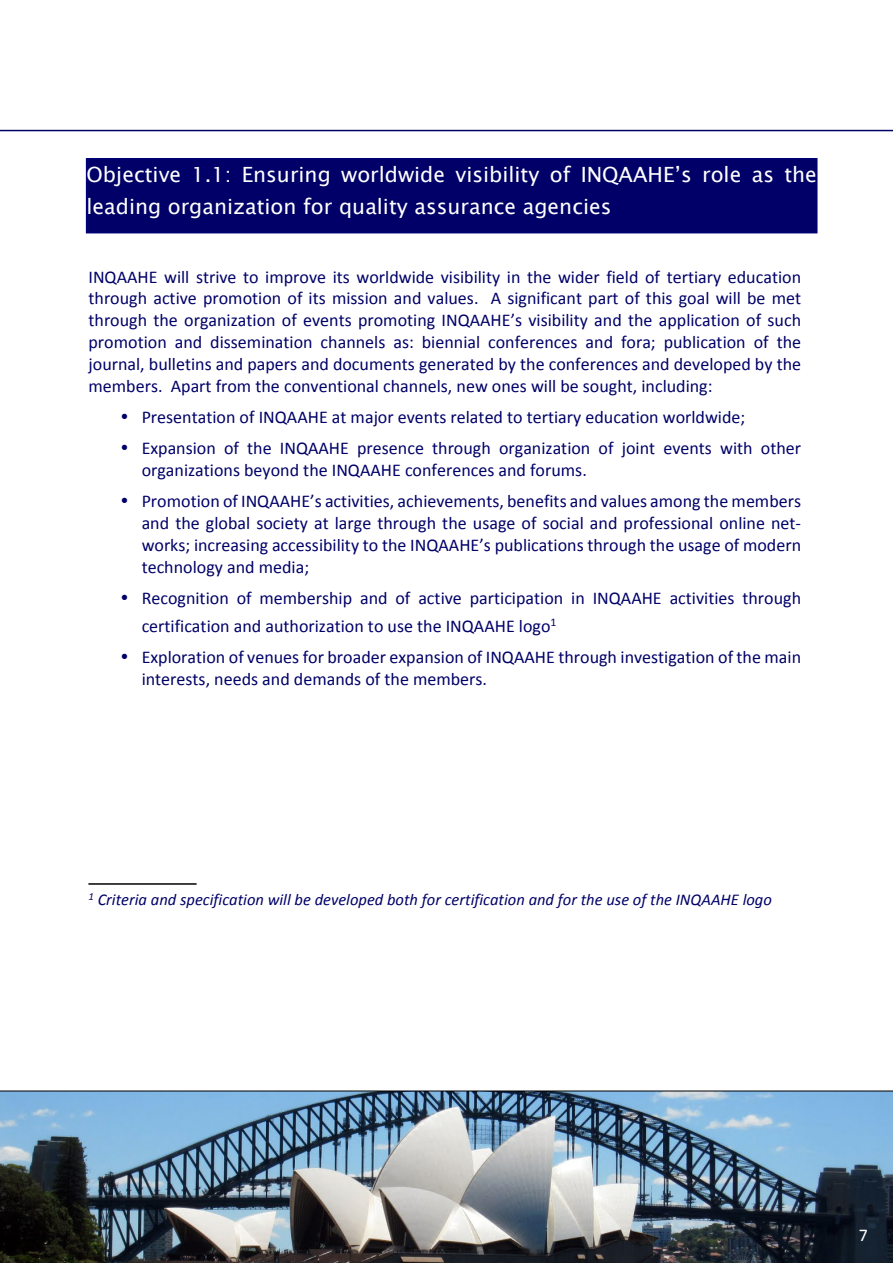
<style>
.page{position:relative;width:893px;height:1263px;background:#fff}
.page>*{position:absolute;margin:0;border:0;box-sizing:border-box;transform-origin:0 0}
.t1{font:21px/32.2px "Lucida Sans Unicode";color:#fff}
.t2{font:18px/22px "Calibri";color:#000068}
.t3{font:18px "Calibri";color:#fff}
.t4{font:italic 16.5px "Calibri";color:#000068}
</style>
<div class="page">
<img style="left:0;top:1090px;width:893px;height:173px">
<hr style="left:89px;top:884px;width:108px;height:1px;background:#000">
<div style="left:86px;top:159px;width:731px;height:74px;background:#000068"></div>
<div style="left:86px;top:158px;width:731px;height:75px;border:1px solid #000079"></div>
<hr style="left:0;top:130px;width:893px;height:1px;background:#000068">
<p class="t1" style="left:86px;top:159px;width:732px">Objective 1.1: Ensuring worldwide visibility of INQAAHE’s role as the leading organization for quality assurance agencies</p>
<p class="t2" style="left:89px;top:267px;width:714px;text-align:justify">INQAAHE will strive to improve its worldwide visibility in the wider field of tertiary education through active promotion of its mission and values. A significant part of this goal will be met through the organization of events promoting INQAAHE’s visibility and the application of such promotion and dissemination channels as: biennial conferences and fora; publication of the journal, bulletins and papers and documents generated by the conferences and developed by the members. Apart from the conventional channels, new ones will be sought, including:</p>
<p class="t2" style="left:120px;top:408px;width:626px">✓ Presentation of INQAAHE at major events related to tertiary education worldwide;</p>
<p class="t2" style="left:142px;top:439px;width:661px;text-indent:-21px">✓ Expansion of the INQAAHE presence through organization of joint events with other organizations beyond the INQAAHE conferences and forums.</p>
<p class="t2" style="left:142px;top:492px;width:661px;text-align:justify;text-indent:-21px">✓ Promotion of INQAAHE’s activities, achievements, benefits and values among the members and the global society at large through the usage of social and professional online net&shy;works; increasing accessibility to the INQAAHE’s publications through the usage of modern technology and media;</p>
<p class="t2" style="left:142px;top:586px;width:661px;line-height:27.6px;text-indent:-21px">✓ Recognition of membership and of active participation in INQAAHE activities through certification and authorization to use the INQAAHE logo<sup>1</sup></p>
<p class="t2" style="left:142px;top:647px;width:661px;text-indent:-21px">✓ Exploration of venues for broader expansion of INQAAHE through investigation of the main interests, needs and demands of the members.</p>
<p class="t4" style="left:89px;top:892px;width:685px"><sup>1</sup> Criteria and specification will be developed both for certification and for the use of the INQAAHE logo</p>
<p class="t3" style="left:859px;top:1227px;width:11px">7</p>
</div>
